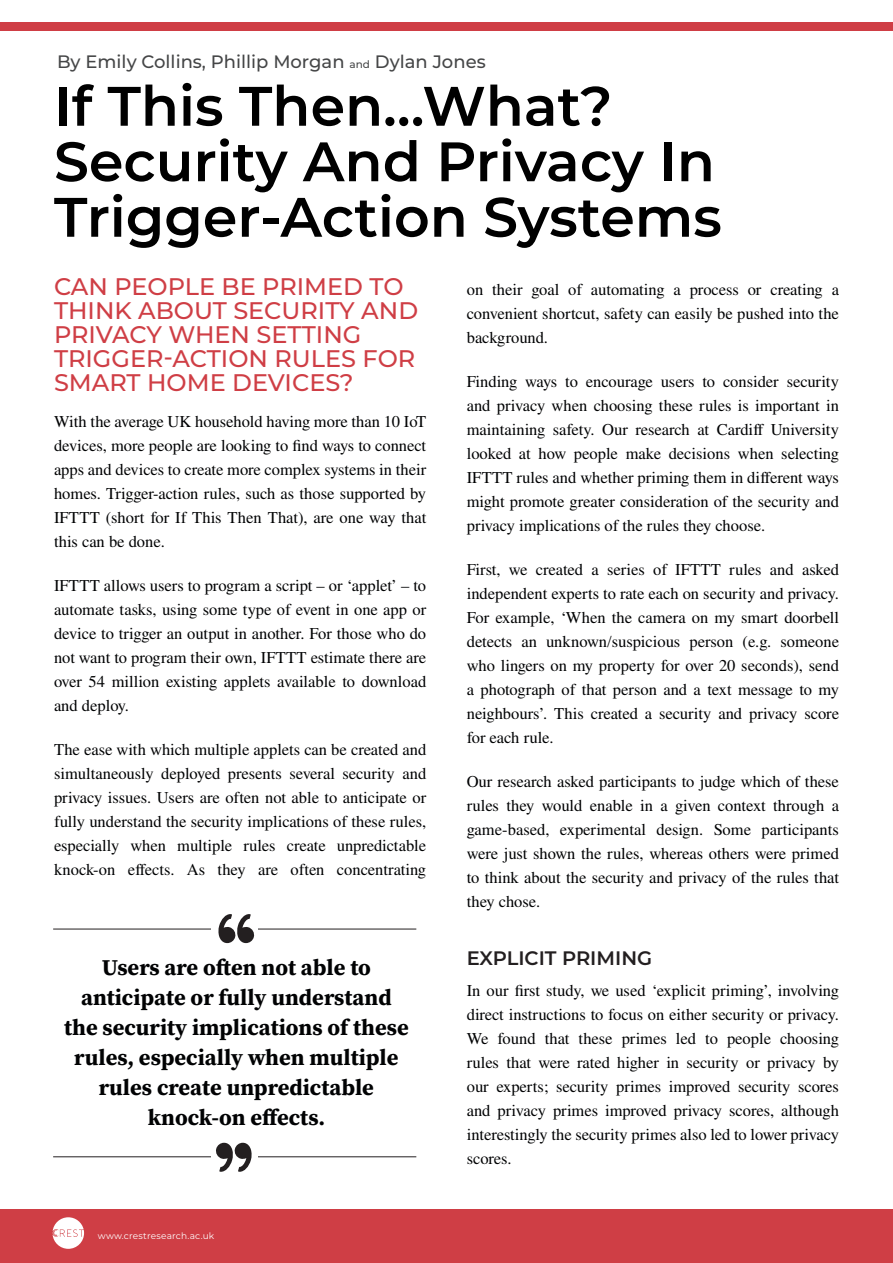
<style>
.page{position:relative;width:893px;height:1263px;background:#fff}
.page>*{position:absolute;margin:0;border:0;box-sizing:border-box;transform-origin:0 0}
.t1{font:600 55.5px/55.5px "Montserrat";color:#000}
.t2{font:500 24px/24px "Montserrat";color:#cf3e45}
.t3{font:700 22.5px/30px "Source Serif Pro";color:#010203;text-align:center}
.NR_Header_3{font:600 19.5px "Montserrat";color:#231f20}
.NR_Header_4{font:500 18px "Montserrat";color:#454647}
.NR_Body_Justified{font:16.5px/24px "Nimbus Rom No 9 L";color:#010203;text-align:justify}
.t4{font:9px "Montserrat";letter-spacing:.025em;color:#fff}
.t5{font:3.75px "DIN Bold Alternate";letter-spacing:-.075em;color:#fff}
.s1{font-size:10.5px}
</style>
<div class="page">
<div style="left:0;top:22px;width:893px;height:9px;background:#cf3e45"></div>
<div style="left:0;top:1210px;width:893px;height:53px;background:#cf3e45"></div>
<svg style="left:53px;top:1217px;width:31px;height:32px"></svg>
<hr style="left:53px;top:929px;width:363px;height:1px;background:#231f20">
<div style="left:211px;top:910px;width:47px;height:38px;background:#fff"></div>
<svg style="left:218px;top:914px;width:36px;height:29px"></svg>
<hr style="left:53px;top:1156px;width:363px;height:1px;background:#231f20">
<div style="left:211px;top:1138px;width:47px;height:37px;background:#fff"></div>
<svg style="left:216px;top:1143px;width:36px;height:29px"></svg>
<p class="NR_Header_4" style="left:57px;top:49px;width:430px">By Emily Collins, Phillip Morgan <span class="s1">and</span> Dylan Jones</p>
<p class="t1" style="left:54px;top:76px;width:669px">If This Then…What?<br>Security And Privacy In<br>Trigger-Action Systems</p>
<p class="t2" style="left:54px;top:273px;width:366px">CAN PEOPLE BE PRIMED TO<br>THINK ABOUT SECURITY AND<br>PRIVACY WHEN SETTING<br>TRIGGER-ACTION RULES FOR<br>SMART HOME DEVICES?</p>
<p class="NR_Body_Justified" style="left:54px;top:408px;width:374px">With the average UK household having more than 10 IoT devices, more people are looking to find ways to connect apps and devices to create more complex systems in their homes. Trigger-action rules, such as those supported by IFTTT (short for If This Then That), are one way that this can be done.</p>
<p class="NR_Body_Justified" style="left:54px;top:573px;width:374px">IFTTT allows users to program a script – or ‘applet’ – to automate tasks, using some type of event in one app or device to trigger an output in another. For those who do not want to program their own, IFTTT estimate there are over 54 million existing applets available to download and deploy.</p>
<p class="NR_Body_Justified" style="left:54px;top:737px;width:374px">The ease with which multiple applets can be created and simultaneously deployed presents several security and privacy issues. Users are often not able to anticipate or fully understand the security implications of these rules, especially when multiple rules create unpredictable knock-on effects. As they are often concentrating</p>
<p class="NR_Body_Justified" style="left:467px;top:276px;width:374px">on their goal of automating a process or creating a convenient shortcut, safety can easily be pushed into the background.</p>
<p class="NR_Body_Justified" style="left:467px;top:369px;width:374px">Finding ways to encourage users to consider security and privacy when choosing these rules is important in maintaining safety. Our research at Cardiff University looked at how people make decisions when selecting IFTTT rules and whether priming them in different ways might promote greater consideration of the security and privacy implications of the rules they choose.</p>
<p class="NR_Body_Justified" style="left:467px;top:557px;width:374px">First, we created a series of IFTTT rules and asked independent experts to rate each on security and privacy.<br>For example, ‘When the camera on my smart doorbell detects an unknown/suspicious person (e.g. someone who lingers on my property for over 20 seconds), send a photograph of that person and a text message to my neighbours’. This created a security and privacy score for each rule.</p>
<p class="NR_Body_Justified" style="left:467px;top:769px;width:374px">Our research asked participants to judge which of these rules they would enable in a given context through a game-based, experimental design. Some participants were just shown the rules, whereas others were primed to think about the security and privacy of the rules that they chose.</p>
<p class="t3" style="left:64px;top:952px;width:346px">Users are often not able to anticipate or fully understand the security implications of these rules, especially when multiple rules create unpredictable knock-on effects.</p>
<p class="t4" style="left:98px;top:1229px;width:118px">www.crestresearch.ac.uk</p>
<p class="t5" style="left:89px;top:1232px;width:53px">EVIDENCE ON SECURITY THREATS</p>
<p class="NR_Header_3" style="left:467px;top:944px;width:187px">EXPLICIT PRIMING</p>
<p class="NR_Body_Justified" style="left:467px;top:978px;width:374px">In our first study, we used ‘explicit priming’, involving direct instructions to focus on either security or privacy.<br>We found that these primes led to people choosing rules that were rated higher in security or privacy by our experts; security primes improved security scores and privacy primes improved privacy scores, although interestingly the security primes also led to lower privacy scores.</p>
</div>
